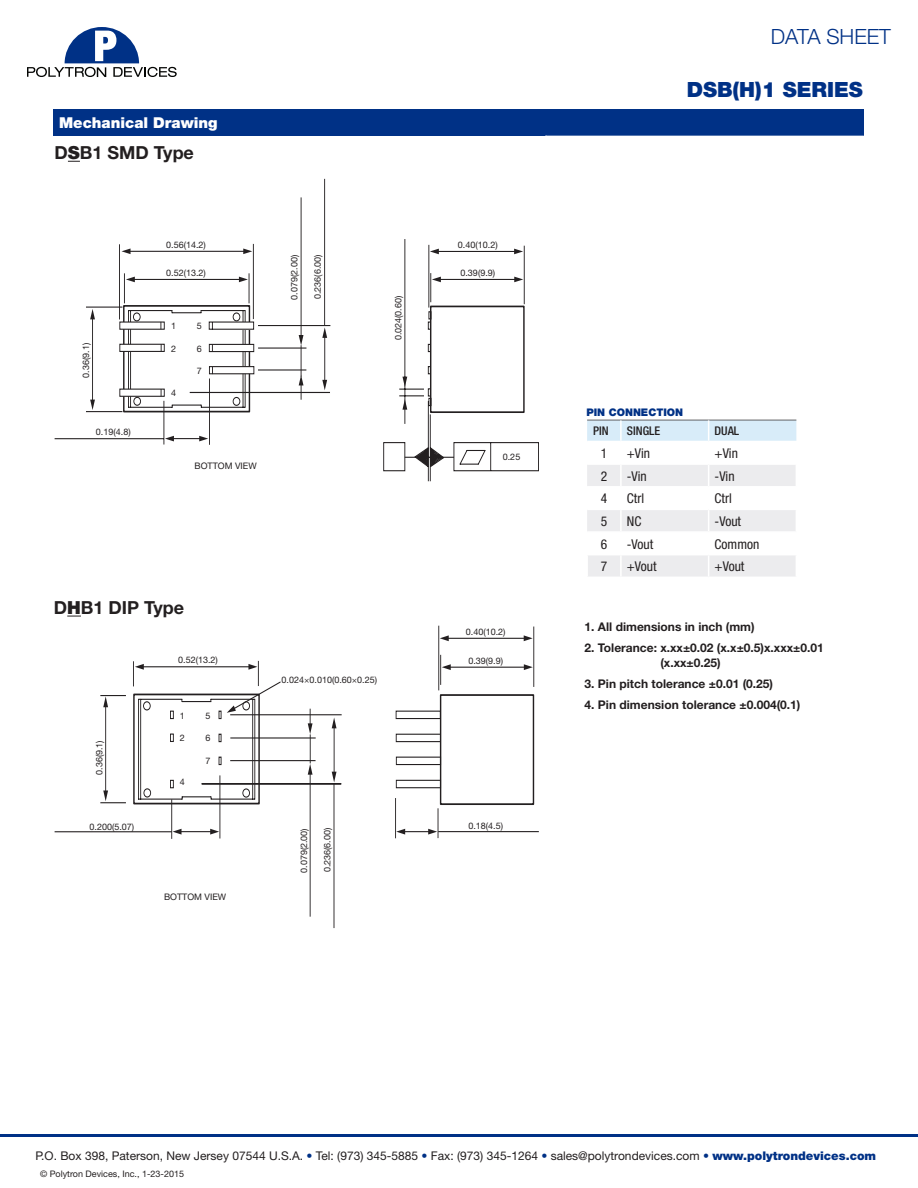
<style>
.page{position:relative;width:918px;height:1188px;background:#fff}
.page>*{position:absolute;margin:0;border:0;box-sizing:border-box;transform-origin:0 0}
.t1{font:900 21px "Helvetica Neue";color:#003186}
.t2{font:300 21px "Helvetica Neue";color:#003186}
.t3{font:700 18px "Helvetica Neue";color:#231f20}
.t4{font:900 15px "Helvetica Neue";color:#fff}
.t5{font:condensed 13.5px "Helvetica Neue";color:#231f20}
.t6{font:700 12px/14.4px "Helvetica Neue";color:#231f20}
.t7{font:12px "Helvetica Neue";color:#231f20}
.t8{font:500 condensed 12px "Helvetica Neue";color:#231f20}
.t9{font:900 10.5px "Helvetica Neue";color:#003186}
.t10{font:9px "Helvetica Neue";color:#231f20}
.s1{font-weight:900}
.s2{font-stretch:condensed}
.s3{color:#003186}
.s4{font-weight:900;color:#003186}
</style>
<div class="page">
<svg style="left:27px;top:27px;width:150px;height:50px"></svg>
<hr style="left:0;top:1134px;width:918px;height:3px;background:#003186">
<div style="left:53px;top:109px;width:811px;height:27px;background:#003186"></div>
<svg style="left:54px;top:197px;width:269px;height:419px"></svg>
<svg style="left:323px;top:178px;width:474px;height:304px"></svg>
<hr style="left:322px;top:163px;width:2px;height:155px;background:#fff">
<hr style="left:545px;top:163px;width:2px;height:155px;background:#fff">
<hr style="left:545px;top:318px;width:2px;height:27px;background:#fff">
<hr style="left:322px;top:345px;width:2px;height:279px;background:#fff">
<hr style="left:545px;top:345px;width:2px;height:279px;background:#fff">
<svg style="left:68px;top:161px;width:12px;height:1px"></svg>
<div style="left:123px;top:305px;width:127px;height:107px;border:2px solid #231f20"></div>
<div style="left:119px;top:322px;width:46px;height:8px;background:#fff;border:1px solid #231f20"></div>
<div style="left:119px;top:344px;width:46px;height:8px;background:#fff;border:1px solid #231f20"></div>
<div style="left:119px;top:389px;width:46px;height:8px;background:#fff;border:1px solid #231f20"></div>
<svg style="left:127px;top:309px;width:127px;height:100px"></svg>
<div style="left:430px;top:306px;width:95px;height:107px;border:2px solid #231f20"></div>
<svg style="left:383px;top:442px;width:156px;height:30px"></svg>
<svg style="left:428px;top:344px;width:3px;height:8px"></svg>
<hr style="left:119px;top:244px;width:1px;height:75px;background:#231f20">
<hr style="left:253px;top:244px;width:1px;height:75px;background:#231f20">
<hr style="left:301px;top:197px;width:1px;height:140px;background:#231f20">
<svg style="left:299px;top:335px;width:5px;height:11px"></svg>
<hr style="left:324px;top:179px;width:1px;height:146px;background:#231f20">
<hr style="left:124px;top:273px;width:1px;height:30px;background:#231f20">
<hr style="left:249px;top:273px;width:1px;height:30px;background:#231f20">
<hr style="left:164px;top:401px;width:1px;height:44px;background:#231f20">
<hr style="left:209px;top:379px;width:1px;height:66px;background:#231f20">
<hr style="left:86px;top:411px;width:36px;height:1px;background:#231f20">
<hr style="left:86px;top:307px;width:36px;height:1px;background:#231f20">
<hr style="left:55px;top:438px;width:109px;height:1px;background:#231f20">
<svg style="left:165px;top:436px;width:43px;height:5px"></svg>
<hr style="left:190px;top:392px;width:140px;height:1px;background:#231f20">
<hr style="left:258px;top:370px;width:48px;height:1px;background:#231f20">
<hr style="left:258px;top:348px;width:48px;height:1px;background:#231f20">
<hr style="left:258px;top:325px;width:72px;height:1px;background:#231f20">
<hr style="left:324px;top:336px;width:1px;height:46px;background:#231f20">
<svg style="left:322px;top:327px;width:5px;height:11px"></svg>
<svg style="left:322px;top:380px;width:5px;height:10px"></svg>
<hr style="left:92px;top:317px;width:1px;height:85px;background:#231f20">
<svg style="left:90px;top:309px;width:5px;height:10px"></svg>
<svg style="left:90px;top:400px;width:5px;height:10px"></svg>
<hr style="left:301px;top:345px;width:1px;height:32px;background:#231f20">
<svg style="left:299px;top:375px;width:5px;height:25px"></svg>
<hr style="left:133px;top:279px;width:108px;height:1px;background:#231f20">
<svg style="left:126px;top:277px;width:9px;height:5px"></svg>
<svg style="left:239px;top:277px;width:9px;height:5px"></svg>
<hr style="left:129px;top:251px;width:116px;height:1px;background:#231f20">
<svg style="left:122px;top:249px;width:9px;height:5px"></svg>
<svg style="left:243px;top:249px;width:9px;height:5px"></svg>
<hr style="left:404px;top:239px;width:1px;height:140px;background:#231f20">
<hr style="left:439px;top:279px;width:77px;height:1px;background:#231f20">
<svg style="left:514px;top:277px;width:9px;height:5px"></svg>
<hr style="left:437px;top:251px;width:79px;height:1px;background:#231f20">
<svg style="left:430px;top:249px;width:9px;height:5px"></svg>
<svg style="left:514px;top:249px;width:9px;height:5px"></svg>
<hr style="left:428px;top:401px;width:1px;height:80px;background:#231f20">
<hr style="left:430px;top:414px;width:1px;height:67px;background:#231f20">
<hr style="left:405px;top:457px;width:49px;height:1px;background:#231f20">
<svg style="left:430px;top:273px;width:11px;height:29px"></svg>
<hr style="left:428px;top:245px;width:1px;height:63px;background:#231f20">
<hr style="left:524px;top:246px;width:1px;height:58px;background:#231f20">
<svg style="left:428px;top:311px;width:3px;height:19px"></svg>
<svg style="left:399px;top:366px;width:32px;height:58px"></svg>
<div style="left:440px;top:694px;width:94px;height:111px;border:2px solid #231f20"></div>
<hr style="left:440px;top:655px;width:1px;height:30px;background:#231f20">
<hr style="left:438px;top:626px;width:1px;height:64px;background:#231f20">
<hr style="left:533px;top:627px;width:1px;height:60px;background:#231f20">
<hr style="left:449px;top:667px;width:76px;height:1px;background:#231f20">
<svg style="left:524px;top:664px;width:9px;height:6px"></svg>
<hr style="left:447px;top:638px;width:78px;height:1px;background:#231f20">
<svg style="left:440px;top:635px;width:9px;height:6px"></svg>
<svg style="left:524px;top:635px;width:9px;height:6px"></svg>
<hr style="left:55px;top:831px;width:117px;height:1px;background:#231f20">
<hr style="left:438px;top:831px;width:101px;height:1px;background:#231f20">
<svg style="left:133px;top:661px;width:318px;height:267px"></svg>
<hr style="left:105px;top:705px;width:1px;height:87px;background:#231f20">
<svg style="left:100px;top:695px;width:26px;height:12px"></svg>
<svg style="left:100px;top:791px;width:26px;height:12px"></svg>
<svg style="left:67px;top:616px;width:14px;height:1px"></svg>
<svg style="left:587px;top:420px;width:210px;height:157px"></svg>
<h1 class="t2" style="left:771px;top:23px;width:122px">DATA SHEET</h1>
<h3 class="t4" style="left:59px;top:114px;width:160px">Mechanical Drawing</h3>
<h2 class="t3" style="left:55px;top:142px;width:141px">D<span class="s1">S</span>B1 SMD Type</h2>
<p class="t10" style="left:166px;top:239px;width:41px">0.56(14.2)</p>
<p class="t10" style="left:81px;top:378px;width:36px;rotate:-90deg">0.36(9.1)</p>
<p class="t10" style="left:96px;top:427px;width:36px">0.19(4.8)</p>
<p class="t10" style="left:166px;top:267px;width:41px">0.52(13.2)</p>
<p class="t10" style="left:171px;top:321px;width:7px">1</p>
<p class="t10" style="left:171px;top:343px;width:7px">2</p>
<p class="t10" style="left:171px;top:387px;width:7px">4</p>
<p class="t10" style="left:197px;top:321px;width:7px">5</p>
<p class="t10" style="left:197px;top:343px;width:7px">6</p>
<p class="t10" style="left:197px;top:366px;width:7px">7</p>
<p class="t10" style="left:195px;top:460px;width:64px">BOTTOM VIEW</p>
<p class="t10" style="left:289px;top:300px;width:46px;rotate:-90deg">0.079(2.00)</p>
<p class="t10" style="left:312px;top:299px;width:46px;rotate:-90deg">0.236(6.00)</p>
<p class="t10" style="left:393px;top:340px;width:46px;rotate:-90deg">0.024(0.60)</p>
<h2 class="t3" style="left:54px;top:597px;width:132px">D<span class="s1">H</span>B1 DIP Type</h2>
<p class="t10" style="left:94px;top:775px;width:36px;rotate:-90deg">0.36(9.1)</p>
<p class="t10" style="left:90px;top:821px;width:46px">0.200(5.07)</p>
<p class="t10" style="left:178px;top:654px;width:41px">0.52(13.2)</p>
<p class="t10" style="left:180px;top:710px;width:7px">1</p>
<p class="t10" style="left:180px;top:733px;width:7px">2</p>
<p class="t10" style="left:180px;top:777px;width:7px">4</p>
<p class="t10" style="left:205px;top:710px;width:7px">5</p>
<p class="t10" style="left:205px;top:733px;width:7px">6</p>
<p class="t10" style="left:205px;top:755px;width:7px">7</p>
<p class="t10" style="left:164px;top:892px;width:64px">BOTTOM VIEW</p>
<p class="t10" style="left:282px;top:674px;width:97px">0.024<span class="s2">×</span>0.010(0.60<span class="s2">×</span>0.25)</p>
<p class="t10" style="left:299px;top:873px;width:46px;rotate:-90deg">0.079(2.00)</p>
<p class="t10" style="left:322px;top:872px;width:46px;rotate:-90deg">0.236(6.00)</p>
<p class="t10" style="left:458px;top:239px;width:41px">0.40(10.2)</p>
<p class="t10" style="left:460px;top:267px;width:36px">0.39(9.9)</p>
<p class="t10" style="left:503px;top:451px;width:19px">0.25</p>
<p class="t10" style="left:466px;top:626px;width:41px">0.40(10.2)</p>
<p class="t10" style="left:468px;top:656px;width:36px">0.39(9.9)</p>
<p class="t10" style="left:468px;top:820px;width:36px">0.18(4.5)</p>
<h1 class="t1" style="left:687px;top:77px;width:178px">DSB(H)1 SERIES</h1>
<p class="t9" style="left:586px;top:406px;width:98px">PIN CONNECTION</p>
<h3 class="t8" style="left:593px;top:424px;width:17px">PIN</h3>
<h3 class="t8" style="left:627px;top:424px;width:35px">SINGLE</h3>
<h3 class="t8" style="left:715px;top:424px;width:26px">DUAL</h3>
<h3 class="t5" style="left:601px;top:446px;width:8px">1</h3>
<h3 class="t5" style="left:627px;top:446px;width:25px">+Vin</h3>
<h3 class="t5" style="left:715px;top:446px;width:25px">+Vin</h3>
<h3 class="t5" style="left:601px;top:468px;width:8px">2</h3>
<h3 class="t5" style="left:627px;top:468px;width:21px">-Vin</h3>
<h3 class="t5" style="left:715px;top:468px;width:21px">-Vin</h3>
<h3 class="t5" style="left:601px;top:491px;width:8px">4</h3>
<h3 class="t5" style="left:627px;top:491px;width:19px">Ctrl</h3>
<h3 class="t5" style="left:715px;top:491px;width:19px">Ctrl</h3>
<h3 class="t5" style="left:601px;top:513px;width:8px">5</h3>
<h3 class="t5" style="left:627px;top:513px;width:16px">NC</h3>
<h3 class="t5" style="left:715px;top:513px;width:28px">-Vout</h3>
<h3 class="t5" style="left:601px;top:536px;width:8px">6</h3>
<h3 class="t5" style="left:627px;top:536px;width:28px">-Vout</h3>
<h3 class="t5" style="left:715px;top:536px;width:46px">Common</h3>
<h3 class="t5" style="left:601px;top:559px;width:8px">7</h3>
<h3 class="t5" style="left:627px;top:559px;width:31px">+Vout</h3>
<h3 class="t5" style="left:715px;top:559px;width:31px">+Vout</h3>
<h3 class="t6" style="left:585px;top:620px;width:172px">1. All dimensions in inch (mm)</h3>
<h3 class="t6" style="left:660px;top:641px;width:165px;text-indent:-76px">2. Tolerance: x.xx±0.02 (x.x±0.5)x.xxx±0.01 (x.xx±0.25)</h3>
<h3 class="t6" style="left:585px;top:676px;width:190px">3. Pin pitch tolerance ±0.01 (0.25)</h3>
<h3 class="t6" style="left:585px;top:697px;width:217px">4. Pin dimension tolerance ±0.004(0.1)</h3>
<h3 class="t7" style="left:36px;top:1149px;width:842px">P.O. Box 398, Paterson, New Jersey 07544 U.S.A. <span class="s3">•</span> Tel: (973) 345-5885 <span class="s3">•</span> Fax: (973) 345-1264 <span class="s3">•</span> sales@polytrondevices.com <span class="s3">•</span> <span class="s4">www.polytrondevices.com</span></h3>
<p class="t10" style="left:40px;top:1169px;width:146px">© Polytron Devices, Inc., 1-23-2015</p>
</div>
